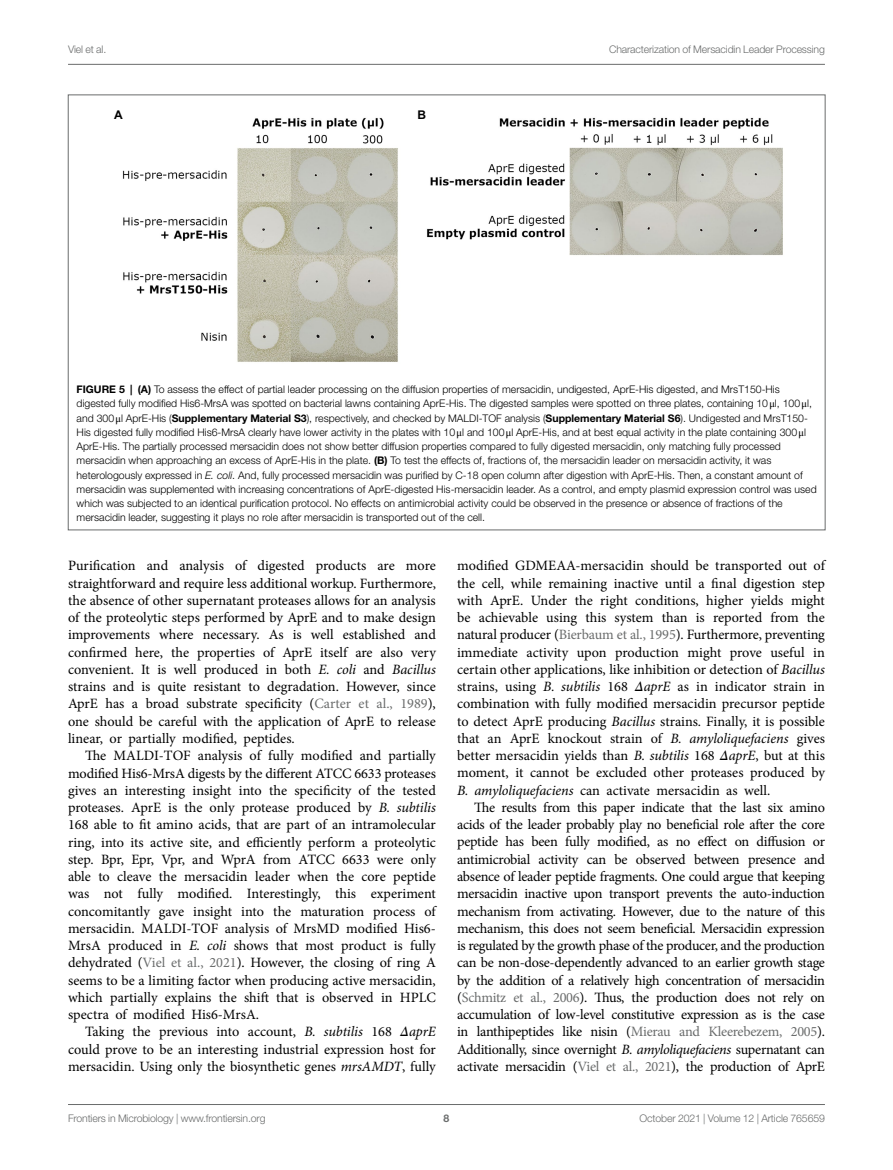
<style>
.page{position:relative;width:893px;height:1170px;background:#fff}
.page>*{position:absolute;margin:0;border:0;box-sizing:border-box;transform-origin:0 0}
.TEXT{font:14.25px/17.2px "Minion Pro";letter-spacing:-.005em;color:#000;text-align:justify}
.t1{font:700 12px "Arial";color:#000}
.FIG_LEG{font:300 10.5px/14.2px "Helvetica Neue LT Std";color:#000}
.t2{font:300 10.5px "Helvetica Neue LT Std";letter-spacing:-.015em;color:#6a6c6c}
.t3{font:700 10.5px "Helvetica Neue LT Std";color:#6a6c6c}
.s1{font-weight:700}
.s2{font-family:"STIX General";font-weight:400}
.s3{font-style:italic}
.s4{color:#6a6c6c}
.s5{font-family:"STIX General";font-style:italic}
</style>
<div class="page">
<hr style="left:68px;top:64px;width:757px;height:1px;background:#6a6c6c">
<hr style="left:68px;top:1104px;width:757px;height:1px;background:#6a6c6c">
<img style="left:122px;top:117px;width:661px;height:245px">
<p class="t2" style="left:68px;top:42px;width:40px">Viel et al.</p>
<p class="t2" style="left:609px;top:42px;width:217px">Characterization of Mersacidin Leader Processing</p>
<p class="t1" style="left:114px;top:106px;width:10px">A</p>
<p class="t1" style="left:417px;top:106px;width:10px">B</p>
<p class="FIG_LEG" style="left:77px;top:382px;width:742px"><span class="s1">FIGURE 5 | (A)</span> To assess the effect of partial leader processing on the diffusion properties of mersacidin, undigested, AprE-His digested, and MrsT150-His digested fully modified His6-MrsA was spotted on bacterial lawns containing AprE-His. The digested samples were spotted on three plates, containing 10<span class="s2">μ</span>l, 100<span class="s2">μ</span>l, and 300<span class="s2">μ</span>l AprE-His (<span class="s1">Supplementary Material S3</span>), respectively, and checked by MALDI-TOF analysis (<span class="s1">Supplementary Material S6</span>). Undigested and MrsT150- His digested fully modified His6-MrsA clearly have lower activity in the plates with 10<span class="s2">μ</span>l and 100<span class="s2">μ</span>l AprE-His, and at best equal activity in the plate containing 300<span class="s2">μ</span>l AprE-His. The partially processed mersacidin does not show better diffusion properties compared to fully digested mersacidin, only matching fully processed mersacidin when approaching an excess of AprE-His in the plate. <span class="s1">(B)</span> To test the effects of, fractions of, the mersacidin leader on mersacidin activity, it was heterologously expressed in <span class="s3">E. coli</span>. And, fully processed mersacidin was purified by C-18 open column after digestion with AprE-His. Then, a constant amount of mersacidin was supplemented with increasing concentrations of AprE-digested His-mersacidin leader. As a control, and empty plasmid expression control was used which was subjected to an identical purification protocol. No effects on antimicrobial activity could be observed in the presence or absence of fractions of the mersacidin leader, suggesting it plays no role after mersacidin is transported out of the cell.</p>
<p class="TEXT" style="left:68px;top:557px;width:369px">Purification and analysis of digested products are more straightforward and require less additional workup. Furthermore, the absence of other supernatant proteases allows for an analysis of the proteolytic steps performed by AprE and to make design improvements where necessary. As is well established and confirmed here, the properties of AprE itself are also very convenient. It is well produced in both <span class="s3">E. coli</span> and <span class="s3">Bacillus </span>strains and is quite resistant to degradation. However, since AprE has a broad substrate specificity (<span class="s4">Carter et al., 1989</span>), one should be careful with the application of AprE to release linear, or partially modified, peptides.</p>
<p class="TEXT" style="left:68px;top:747px;width:369px;text-indent:17px">The MALDI-TOF analysis of fully modified and partially modified His6-MrsA digests by the different ATCC 6633 proteases gives an interesting insight into the specificity of the tested proteases. AprE is the only protease produced by <span class="s3">B. subtilis </span>168 able to fit amino acids, that are part of an intramolecular ring, into its active site, and efficiently perform a proteolytic step. Bpr, Epr, Vpr, and WprA from ATCC 6633 were only able to cleave the mersacidin leader when the core peptide was not fully modified. Interestingly, this experiment concomitantly gave insight into the maturation process of mersacidin. MALDI-TOF analysis of MrsMD modified His6- MrsA produced in <span class="s3">E. coli</span> shows that most product is fully dehydrated (<span class="s4">Viel et al., 2021</span>). However, the closing of ring A seems to be a limiting factor when producing active mersacidin, which partially explains the shift that is observed in HPLC spectra of modified His6-MrsA.</p>
<p class="TEXT" style="left:68px;top:1023px;width:369px;text-indent:17px">Taking the previous into account, <span class="s3">B. subtilis</span> 168 <span class="s5">Δ</span><span class="s3">aprE </span>could prove to be an interesting industrial expression host for mersacidin. Using only the biosynthetic genes <span class="s3">mrsAMDT</span>, fully</p>
<p class="TEXT" style="left:457px;top:557px;width:369px">modified GDMEAA-mersacidin should be transported out of the cell, while remaining inactive until a final digestion step with AprE. Under the right conditions, higher yields might be achievable using this system than is reported from the natural producer (<span class="s4">Bierbaum et al., 1995</span>). Furthermore, preventing immediate activity upon production might prove useful in certain other applications, like inhibition or detection of <span class="s3">Bacillus </span>strains, using <span class="s3">B. subtilis</span> 168 <span class="s5">Δ</span><span class="s3">aprE</span> as in indicator strain in combination with fully modified mersacidin precursor peptide to detect AprE producing <span class="s3">Bacillus</span> strains. Finally, it is possible that an AprE knockout strain of <span class="s3">B. amyloliquefaciens</span> gives better mersacidin yields than <span class="s3">B. subtilis</span> 168 <span class="s5">Δ</span><span class="s3">aprE</span>, but at this moment, it cannot be excluded other proteases produced by <span class="s3">B. amyloliquefaciens</span> can activate mersacidin as well.</p>
<p class="TEXT" style="left:457px;top:798px;width:369px;text-indent:17px">The results from this paper indicate that the last six amino acids of the leader probably play no beneficial role after the core peptide has been fully modified, as no effect on diffusion or antimicrobial activity can be observed between presence and absence of leader peptide fragments. One could argue that keeping mersacidin inactive upon transport prevents the auto-induction mechanism from activating. However, due to the nature of this mechanism, this does not seem beneficial. Mersacidin expression is regulated by the growth phase of the producer, and the production can be non-dose-dependently advanced to an earlier growth stage by the addition of a relatively high concentration of mersacidin (<span class="s4">Schmitz et al., 2006</span>). Thus, the production does not rely on accumulation of low-level constitutive expression as is the case in lanthipeptides like nisin (<span class="s4">Mierau and Kleerebezem, 2005</span>).<br>Additionally, since overnight <span class="s3">B. amyloliquefaciens</span> supernatant can activate mersacidin (<span class="s4">Viel et al., 2021</span>), the production of AprE</p>
<p class="t2" style="left:68px;top:1111px;width:199px">Frontiers in Microbiology | www.frontiersin.org</p>
<p class="t3" style="left:444px;top:1111px;width:7px">8</p>
<p class="t2" style="left:640px;top:1111px;width:187px">October 2021 | Volume 12 | Article 765659</p>
</div>
